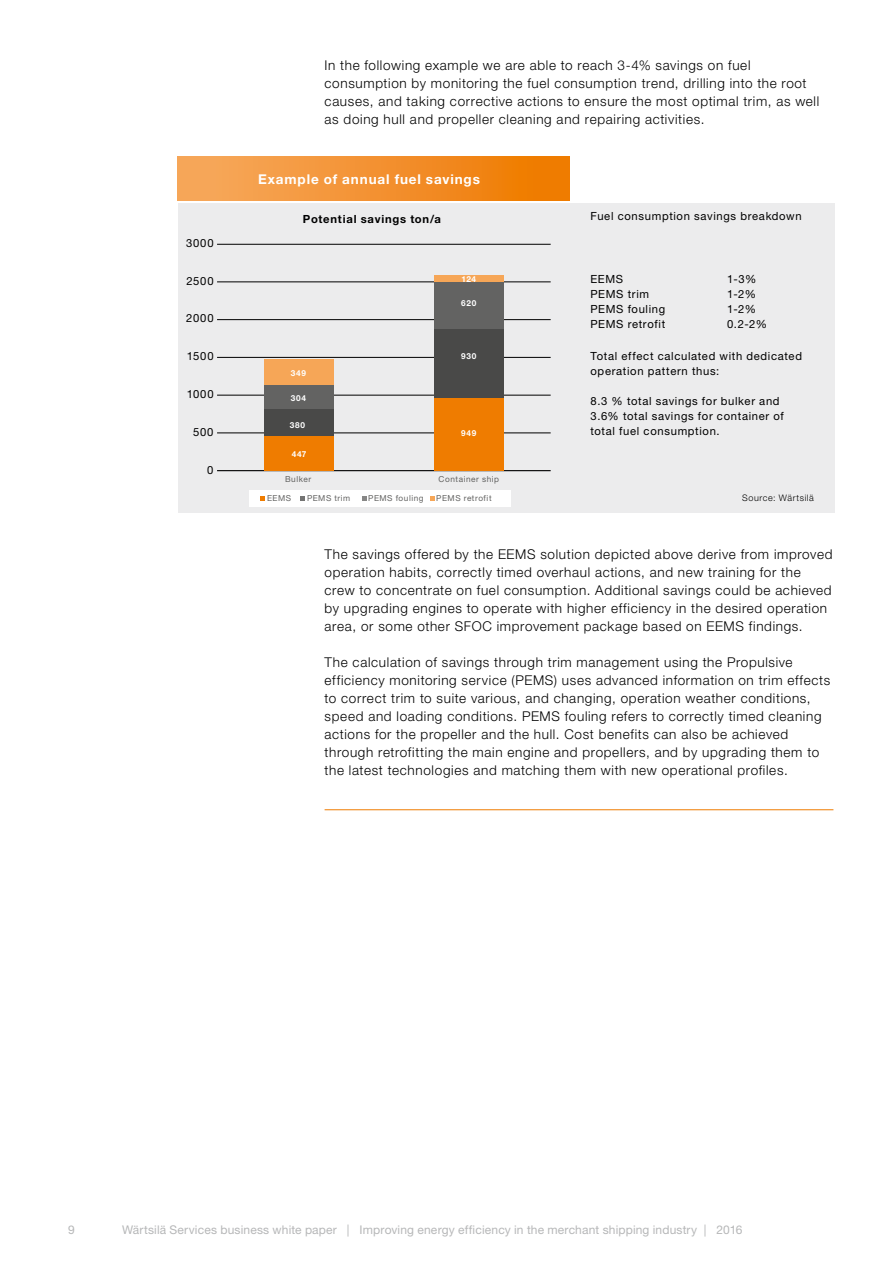
<style>
.page{position:relative;width:893px;height:1263px;background:#fff}
.page>*{position:absolute;margin:0;border:0;box-sizing:border-box;transform-origin:0 0}
.t1{font:300 13.5px/18px "Helvetica Neue";letter-spacing:.05em;color:#000}
.t2{font:700 13.5px "Helvetica Neue LT Std";letter-spacing:.065em;color:#fff}
.t3{font:12px "Helvetica Neue";letter-spacing:.015em;color:#b6b7b8}
.t4{font:11.25px/15px "Helvetica Neue LT Std";letter-spacing:.06em;color:#000}
.t5{font:700 11.25px "Helvetica Neue LT Std";letter-spacing:.07em;color:#000}
.t6{font:300 9px "Helvetica Neue";letter-spacing:.07em;color:#000}
.t7{font:8.25px "Helvetica Neue LT Std";letter-spacing:.065em;color:#636362}
.t8{font:700 8.25px "Helvetica Neue LT Std";letter-spacing:.085em;color:#fff}
</style>
<div class="page">
<hr style="left:325px;top:809px;width:508px;height:1px;background:#ef7c00">
<div style="left:178px;top:203px;width:656px;height:310px;background:#ececed"></div>
<div style="left:249px;top:490px;width:261px;height:17px;background:#fff"></div>
<hr style="left:217px;top:282px;width:334px;height:1px;background:#000">
<hr style="left:217px;top:319px;width:334px;height:1px;background:#000">
<hr style="left:217px;top:470px;width:334px;height:1px;background:#000">
<hr style="left:217px;top:433px;width:334px;height:1px;background:#000">
<hr style="left:217px;top:357px;width:334px;height:1px;background:#000">
<hr style="left:217px;top:395px;width:334px;height:1px;background:#000">
<div style="left:264px;top:360px;width:69px;height:25px;background:#f6a657"></div>
<div style="left:264px;top:385px;width:69px;height:24px;background:#636362"></div>
<div style="left:264px;top:409px;width:69px;height:27px;background:#494948"></div>
<div style="left:264px;top:436px;width:69px;height:35px;background:#ef7c00"></div>
<div style="left:434px;top:275px;width:70px;height:7px;background:#f6a657"></div>
<div style="left:434px;top:282px;width:70px;height:47px;background:#636362"></div>
<div style="left:434px;top:329px;width:70px;height:69px;background:#494948"></div>
<div style="left:434px;top:398px;width:70px;height:73px;background:#ef7c00"></div>
<div style="left:177px;top:156px;width:393px;height:44px;background:linear-gradient(to right,#f7aa62,#ef7900)"></div>
<svg style="left:261px;top:496px;width:4px;height:5px"></svg>
<svg style="left:301px;top:496px;width:4px;height:5px"></svg>
<svg style="left:362px;top:496px;width:4px;height:5px"></svg>
<svg style="left:430px;top:496px;width:4px;height:5px"></svg>
<hr style="left:217px;top:244px;width:334px;height:1px;background:#000">
<p class="t1" style="left:325px;top:56px;width:496px">In the following example we are able to reach 3-4% savings on fuel consumption by monitoring the fuel consumption trend, drilling into the root causes, and taking corrective actions to ensure the most optimal trim, as well as doing hull and propeller cleaning and repairing activities.</p>
<p class="t4" style="left:186px;top:235px;width:29px">3000</p>
<p class="t4" style="left:187px;top:273px;width:28px">2500</p>
<p class="t4" style="left:186px;top:311px;width:29px">2000</p>
<p class="t4" style="left:187px;top:348px;width:28px">1500</p>
<p class="t4" style="left:187px;top:386px;width:28px">1000</p>
<p class="t4" style="left:193px;top:424px;width:22px">500</p>
<p class="t4" style="left:207px;top:462px;width:8px">0</p>
<p class="t2" style="left:258px;top:170px;width:223px">Example of annual fuel savings</p>
<p class="t5" style="left:303px;top:212px;width:140px">Potential savings ton/a</p>
<p class="t8" style="left:461px;top:274px;width:16px">124</p>
<p class="t8" style="left:461px;top:298px;width:17px">620</p>
<p class="t8" style="left:291px;top:368px;width:17px">349</p>
<p class="t8" style="left:291px;top:393px;width:17px">304</p>
<p class="t8" style="left:290px;top:420px;width:17px">380</p>
<p class="t8" style="left:292px;top:449px;width:16px">447</p>
<p class="t8" style="left:461px;top:351px;width:17px">930</p>
<p class="t8" style="left:461px;top:428px;width:17px">949</p>
<p class="t7" style="left:439px;top:474px;width:62px">Container ship</p>
<p class="t7" style="left:285px;top:474px;width:28px">Bulker</p>
<p class="t7" style="left:267px;top:493px;width:26px">EEMS</p>
<p class="t7" style="left:307px;top:493px;width:45px">PEMS trim</p>
<p class="t7" style="left:368px;top:493px;width:57px">PEMS fouling</p>
<p class="t7" style="left:436px;top:493px;width:57px">PEMS retrofit</p>
<p class="t4" style="left:590px;top:209px;width:213px">Fuel consumption savings breakdown</p>
<p class="t4" style="left:590px;top:271px;width:34px">EEMS</p>
<p class="t4" style="left:727px;top:271px;width:31px">1-3%</p>
<p class="t4" style="left:590px;top:286px;width:60px">PEMS trim</p>
<p class="t4" style="left:727px;top:286px;width:31px">1-2%</p>
<p class="t4" style="left:590px;top:301px;width:76px">PEMS fouling</p>
<p class="t4" style="left:727px;top:301px;width:31px">1-2%</p>
<p class="t4" style="left:590px;top:316px;width:76px">PEMS retrofit</p>
<p class="t4" style="left:727px;top:316px;width:42px">0.2-2%</p>
<p class="t4" style="left:590px;top:348px;width:213px">Total effect calculated with dedicated operation pattern thus:</p>
<p class="t4" style="left:590px;top:393px;width:195px">8.3 % total savings for bulker and<br>3.6% total savings for container of total fuel consumption.</p>
<p class="t6" style="left:742px;top:492px;width:73px">Source: Wärtsilä</p>
<p class="t1" style="left:325px;top:545px;width:509px">The savings offered by the EEMS solution depicted above derive from improved operation habits, correctly timed overhaul actions, and new training for the crew to concentrate on fuel consumption. Additional savings could be achieved by upgrading engines to operate with higher efficiency in the desired operation area, or some other SFOC improvement package based on EEMS findings.</p>
<p class="t1" style="left:325px;top:653px;width:507px">The calculation of savings through trim management using the Propulsive efficiency monitoring service (PEMS) uses advanced information on trim effects to correct trim to suite various, and changing, operation weather conditions, speed and loading conditions. PEMS fouling refers to correctly timed cleaning actions for the propeller and the hull. Cost benefits can also be achieved through retrofitting the main engine and propellers, and by upgrading them to the latest technologies and matching them with new operational profiles.</p>
<p class="t3" style="left:68px;top:1222px;width:8px">9</p>
<p class="t3" style="left:122px;top:1222px;width:622px">Wärtsilä Services business white paper | Improving energy efficiency in the merchant shipping industry | 2016</p>
</div>
